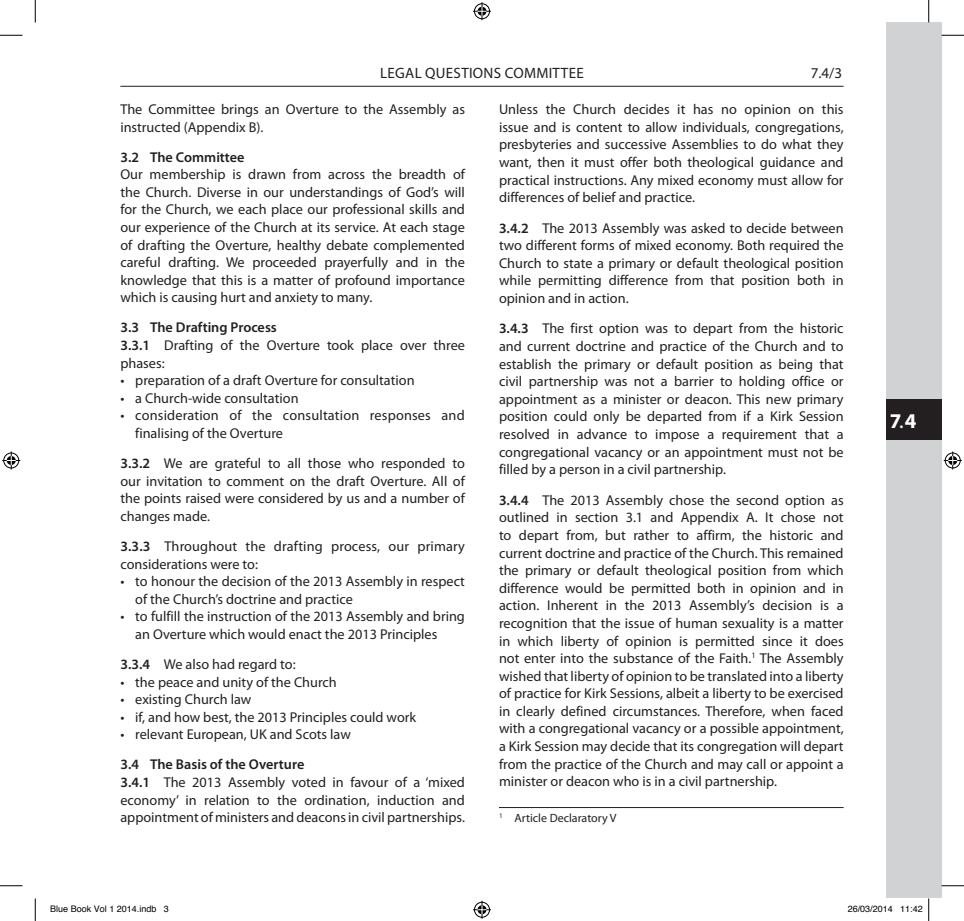
<style>
.page{position:relative;width:964px;height:921px;background:#fff}
.page>*{position:absolute;margin:0;border:0;box-sizing:border-box;transform-origin:0 0}
.t1{font:700 21px "Myriad Pro";color:#fff}
.t2{font:15px "Myriad Pro";letter-spacing:.02em;color:#231f20}
.t3{font:14.25px/17.5px "Myriad Pro";color:#231f20}
.t4{font:600 14.25px "Myriad Pro";color:#231f20}
.t5{font:12px "Myriad Pro";color:#231f20}
.t6{font:9px "Helvetica";color:#000}
.s1{font-weight:600}
.s2{font-size:15px}
</style>
<div class="page">
<hr style="left:120px;top:86px;width:723px;height:1px;background:#231f20">
<div style="left:886px;top:22px;width:55px;height:876px;background:#d1d2d4"></div>
<div style="left:886px;top:400px;width:55px;height:40px;background:#231f20"></div>
<hr style="left:499px;top:807px;width:344px;height:1px;background:#231f20">
<svg style="left:0;top:35px;width:22px;height:1px"></svg>
<svg style="left:941px;top:35px;width:22px;height:1px"></svg>
<svg style="left:0;top:885px;width:22px;height:1px"></svg>
<svg style="left:941px;top:885px;width:22px;height:1px"></svg>
<svg style="left:35px;top:0;width:1px;height:22px"></svg>
<svg style="left:35px;top:898px;width:1px;height:23px"></svg>
<svg style="left:928px;top:0;width:1px;height:22px"></svg>
<svg style="left:473px;top:2px;width:18px;height:18px"></svg>
<svg style="left:473px;top:901px;width:18px;height:18px"></svg>
<svg style="left:2px;top:451px;width:18px;height:18px"></svg>
<svg style="left:943px;top:451px;width:18px;height:18px"></svg>
<svg style="left:928px;top:898px;width:1px;height:23px"></svg>
<p class="t2" style="left:380px;top:63px;width:205px">LEGAL QUESTIONS COMMITTEE</p>
<p class="t2" style="left:810px;top:63px;width:33px">7.4/3</p>
<p class="t3" style="left:120px;top:100px;width:346px">The Committee brings an Overture to the Assembly as instructed (Appendix B).</p>
<p class="t4" style="left:120px;top:148px;width:126px">3.2 The Committee</p>
<p class="t3" style="left:120px;top:166px;width:346px;text-align:justify">Our membership is drawn from across the breadth of the Church. Diverse in our understandings of God’s will for the Church, we each place our professional skills and our experience of the Church at its service. At each stage of drafting the Overture, healthy debate complemented careful drafting. We proceeded prayerfully and in the knowledge that this is a matter of profound importance which is causing hurt and anxiety to many.</p>
<p class="t3" style="left:120px;top:319px;width:346px"><span class="s1">3.3 The Drafting Process<br>3.3.1</span> Drafting of the Overture took place over three phases:</p>
<p class="t3" style="left:120px;top:371px;width:296px">• preparation of a draft Overture for consultation</p>
<p class="t3" style="left:120px;top:389px;width:180px">• a Church-wide consultation</p>
<p class="t3" style="left:135px;top:406px;width:331px;text-indent:-15px">• consideration of the consultation responses and finalising of the Overture</p>
<p class="t3" style="left:120px;top:454px;width:346px;text-align:justify"><span class="s1">3.3.2</span> We are grateful to all those who responded to our invitation to comment on the draft Overture. All of the points raised were considered by us and a number of changes made.</p>
<p class="t3" style="left:120px;top:537px;width:346px"><span class="s1">3.3.3</span> Throughout the drafting process, our primary considerations were to:</p>
<p class="t3" style="left:135px;top:572px;width:331px;text-indent:-15px">• to honour the decision of the 2013 Assembly in respect of the Church’s doctrine and practice</p>
<p class="t3" style="left:135px;top:607px;width:331px;text-indent:-15px">• to fulfill the instruction of the 2013 Assembly and bring an Overture which would enact the 2013 Principles</p>
<p class="t3" style="left:120px;top:655px;width:177px"><span class="s1">3.3.4</span> We also had regard to:</p>
<p class="t3" style="left:120px;top:673px;width:218px">• the peace and unity of the Church</p>
<p class="t3" style="left:120px;top:690px;width:132px">• existing Church law</p>
<p class="t3" style="left:120px;top:708px;width:297px">• if, and how best, the 2013 Principles could work</p>
<p class="t3" style="left:120px;top:725px;width:232px">• relevant European, UK and Scots law</p>
<p class="t3" style="left:120px;top:756px;width:346px"><span class="s1">3.4 The Basis of the Overture<br>3.4.1</span> The 2013 Assembly voted in favour of a ‘mixed economy’ in relation to the ordination, induction and appointment of ministers and deacons in civil partnerships.</p>
<p class="t3" style="left:499px;top:100px;width:346px;text-align:justify">Unless the Church decides it has no opinion on this issue and is content to allow individuals, congregations, presbyteries and successive Assemblies to do what they want, then it must offer both theological guidance and practical instructions. Any mixed economy must allow for differences of belief and practice.</p>
<p class="t3" style="left:499px;top:219px;width:346px;text-align:justify"><span class="s1">3.4.2</span> The 2013 Assembly was asked to decide between two different forms of mixed economy. Both required the Church to state a primary or default theological position while permitting difference from that position both in opinion and in action.</p>
<p class="t3" style="left:499px;top:320px;width:346px;text-align:justify"><span class="s1">3.4.3</span> The first option was to depart from the historic and current doctrine and practice of the Church and to establish the primary or default position as being that civil partnership was not a barrier to holding office or appointment as a minister or deacon. This new primary position could only be departed from if a Kirk Session resolved in advance to impose a requirement that a congregational vacancy or an appointment must not be filled by a person in a civil partnership.</p>
<p class="t3" style="left:499px;top:491px;width:346px;text-align:justify"><span class="s1">3.4.4</span> The 2013 Assembly chose the second option as outlined in section 3.1 and Appendix A. It chose not to depart from, but rather to affirm, the historic and current doctrine and practice of the Church. This remained the primary or default theological position from which difference would be permitted both in opinion and in action. Inherent in the 2013 Assembly’s decision is a recognition that the issue of human sexuality is a matter in which liberty of opinion is permitted since it does not enter into the substance of the Faith.<sup>1</sup> The Assembly wished that liberty of opinion to be translated into a liberty of practice for Kirk Sessions, albeit a liberty to be exercised in clearly defined circumstances. Therefore, when faced with a congregational vacancy or a possible appointment, a Kirk Session may decide that its congregation will depart from the practice of the Church and may call or appoint a minister or deacon who is in a civil partnership.</p>
<p class="t5" style="left:499px;top:810px;width:119px"><sup>1</sup> Article Declaratory V</p>
<h1 class="t1" style="left:889px;top:407px;width:28px">7<span class="s2">.</span>4</h1>
<p class="t6" style="left:50px;top:902px;width:120px">Blue Book Vol 1 2014.indb 3</p>
<p class="t6" style="left:847px;top:902px;width:77px">26/03/2014 11:42</p>
</div>
